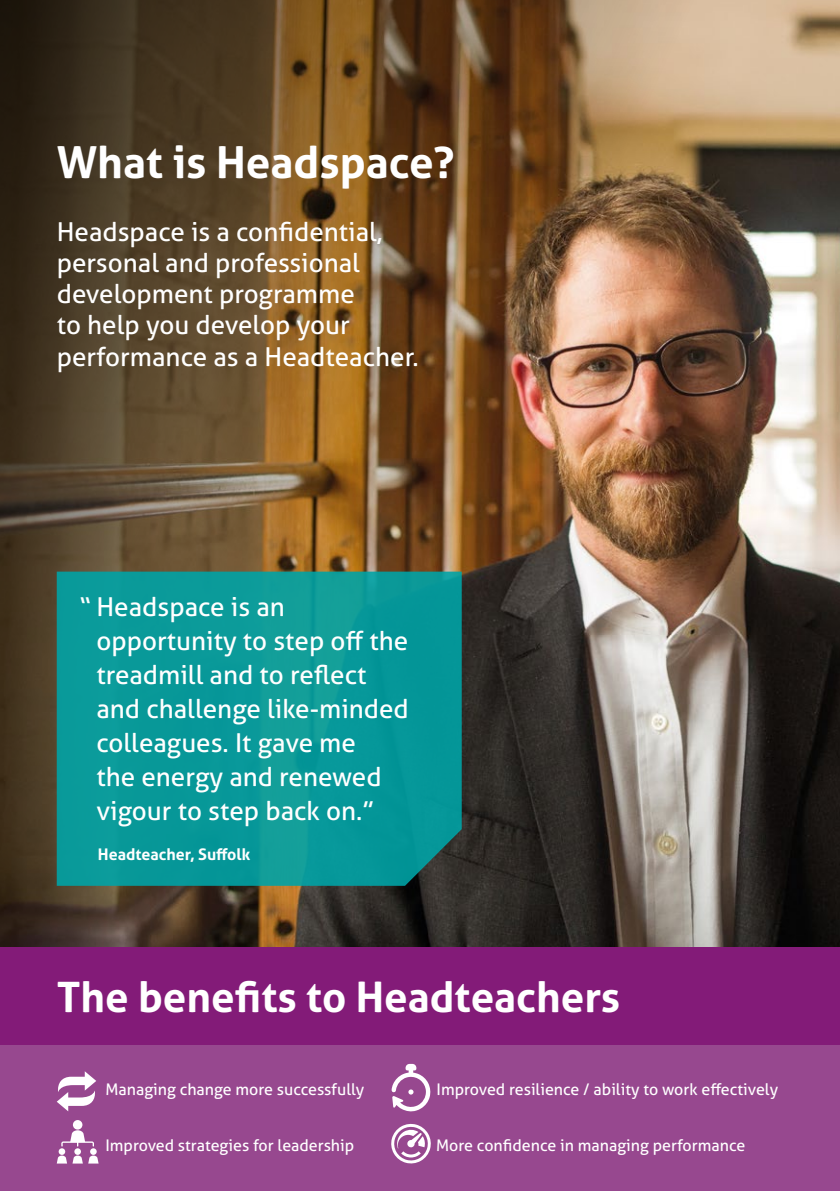
<style>
.page{position:relative;width:840px;height:1191px;background:#fff}
.page>*{position:absolute;margin:0;border:0;box-sizing:border-box;transform-origin:0 0}
.t1{font:700 44px "Aller";color:#fff}
.t2{font:700 42px "Aller";color:#fff}
.t3{font:26px/34px "Aller";color:#fff}
.t4{font:16px "Aller";color:#fff}
.t5{font:700 16px "Aller";color:#fff}
</style>
<div class="page">
<img style="left:760px;top:0;width:79px;height:947px">
<img style="left:0;top:0;width:760px;height:947px">
<div style="left:0;top:947px;width:839px;height:244px;background:#831b78"></div>
<svg style="left:57px;top:571px;width:404px;height:314px;background:#099897"></svg>
<div style="left:0;top:1045px;width:839px;height:146px;background:#97488f"></div>
<svg style="left:57px;top:1071px;width:39px;height:40px"></svg>
<svg style="left:57px;top:1120px;width:41px;height:43px"></svg>
<svg style="left:391px;top:1064px;width:39px;height:48px"></svg>
<svg style="left:391px;top:1123px;width:40px;height:41px"></svg>
<h1 class="t1" style="left:57px;top:135px;width:399px">What is Headspace?</h1>
<p class="t3" style="left:57px;top:216px;width:363px;line-height:31.2px">Headspace is a confidential, personal and professional development programme<br>to help you develop your performance as a Headteacher.</p>
<p class="t3" style="left:96px;top:590px;width:314px;text-indent:-17px">“ Headspace is an opportunity to step off the treadmill and to reflect and challenge like-minded colleagues. It gave me<br>the energy and renewed vigour to step back on.”</p>
<p class="t5" style="left:98px;top:844px;width:154px">Headteacher, Suffolk</p>
<h2 class="t2" style="left:57px;top:970px;width:564px">The benefits to Headteachers</h2>
<p class="t4" style="left:105px;top:1080px;width:260px">Managing change more successfully</p>
<p class="t4" style="left:436px;top:1080px;width:343px">Improved resilience / ability to work effectively</p>
<p class="t4" style="left:105px;top:1136px;width:250px">Improved strategies for leadership</p>
<p class="t4" style="left:436px;top:1136px;width:310px">More confidence in managing performance</p>
</div>
